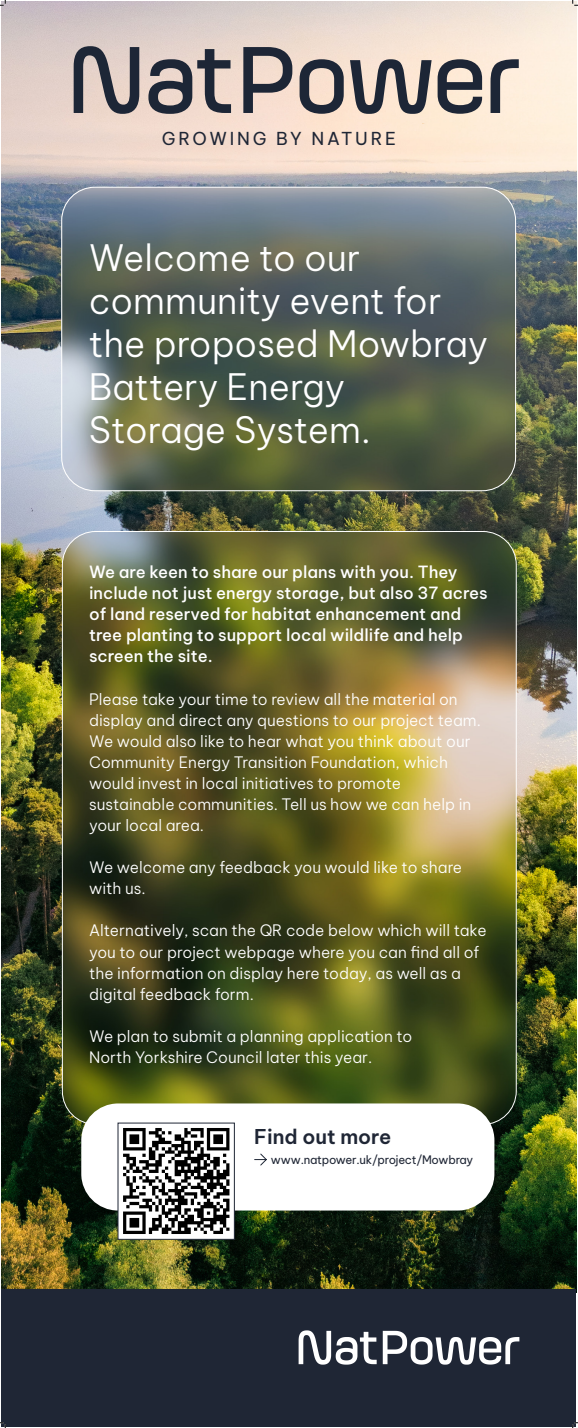
<style>
.page{position:relative;width:578px;height:1428px;background:#fff}
.page>*{position:absolute;margin:0;border:0;box-sizing:border-box;transform-origin:0 0}
.t1{font:300 35.73px/42.9px "Be Vietnam Pro";color:#fff}
.t2{font:600 20px "Be Vietnam Pro";color:#1f2635}
.t3{font:17.5px "Be Vietnam Pro";letter-spacing:.16em;color:#1f2635}
.t4{font:500 16.5px/21.1px "Be Vietnam Pro";color:#fff}
.t5{font:300 15.5px/21.1px "Be Vietnam Pro";color:#fff}
.t6{font:11.53px "Be Vietnam Pro";letter-spacing:-.025em;color:#1f2635}
</style>
<div class="page">
<img style="left:2px;top:2px;width:574px;height:1287px">
<img style="left:62px;top:187px;width:453px;height:304px">
<svg style="left:74px;top:46px;width:444px;height:68px;background:#a59b97"></svg>
<img style="left:62px;top:531px;width:454px;height:593px">
<div style="left:2px;top:1289px;width:574px;height:137px;background:#1f2635"></div>
<img style="left:298px;top:1331px;width:221px;height:34px">
<div style="left:81px;top:1103px;width:413px;height:107px;background:#fff;border-radius:37px"></div>
<div style="left:118px;top:1123px;width:116px;height:117px;background:#fff"></div>
<svg style="left:254px;top:1153px;width:13px;height:13px"></svg>
<img style="left:123px;top:1128px;width:107px;height:106px">
<svg style="left:0;top:0;width:6px;height:6px"></svg>
<svg style="left:0;top:1422px;width:6px;height:6px"></svg>
<svg style="left:572px;top:0;width:5px;height:6px"></svg>
<svg style="left:572px;top:1422px;width:5px;height:6px"></svg>
<p class="t3" style="left:162px;top:124px;width:236px">GROWING BY NATURE</p>
<p class="t1" style="left:89px;top:233px;width:401px">Welcome to our community event for the proposed Mowbray<br>Battery Energy<br>Storage System.</p>
<p class="t4" style="left:89px;top:560px;width:400px">We are keen to share our plans with you. They include not just energy storage, but also 37 acres of land reserved for habitat enhancement and tree planting to support local wildlife and help screen the site.</p>
<p class="t5" style="left:89px;top:687px;width:393px">Please take your time to review all the material on display and direct any questions to our project team.</p>
<p class="t5" style="left:89px;top:729px;width:383px">We would also like to hear what you think about our Community Energy Transition Foundation, which would invest in local initiatives to promote sustainable communities. Tell us how we can help in your local area.</p>
<p class="t5" style="left:89px;top:855px;width:374px">We welcome any feedback you would like to share with us.</p>
<p class="t5" style="left:89px;top:919px;width:399px">Alternatively, scan the QR code below which will take you to our project webpage where you can find all of the information on display here today, as well as a digital feedback form.</p>
<p class="t5" style="left:89px;top:1024px;width:325px">We plan to submit a planning application to<br>North Yorkshire Council later this year.</p>
<p class="t2" style="left:254px;top:1120px;width:138px">Find out more</p>
<p class="t6" style="left:270px;top:1150px;width:204px">www.natpower.uk/project/Mowbray</p>
</div>
